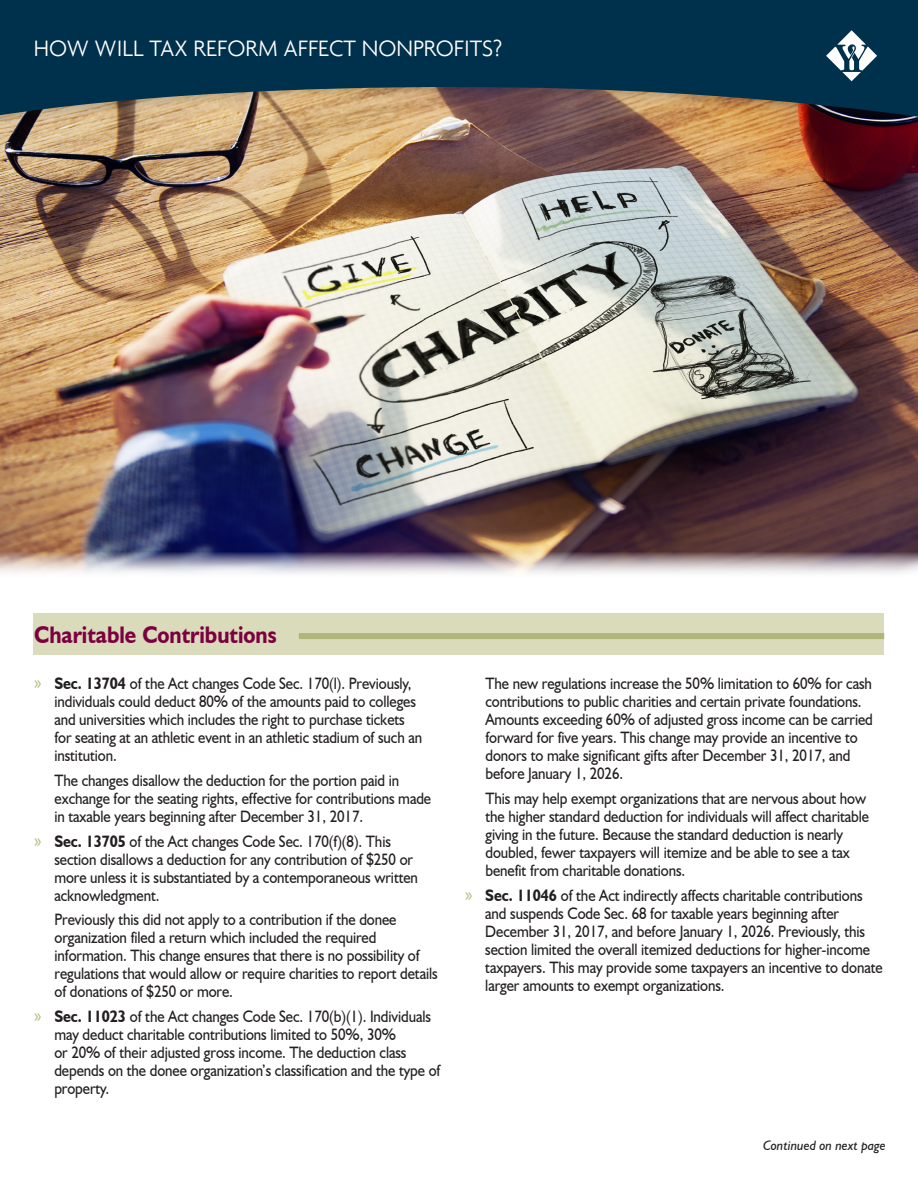
<style>
.page{position:relative;width:918px;height:1188px;background:#fff}
.page>*{position:absolute;margin:0;border:0;box-sizing:border-box;transform-origin:0 0}
.t1{font:300 24px "Agenda";color:#fff}
.t2{font:700 24px "Humanist 521 BT";color:#7c0040;scale:.9 1}
.t3{font:16.5px/18px "Humanist 521 BT";letter-spacing:-.005em;color:#231f20;scale:.9 1}
.t4{font:italic 13.5px "Humanist 521 BT";color:#231f20}
.s1{font-family:"Myriad Pro";font-size:19.5px;color:#b1b579}
.s2{font-weight:700}
</style>
<div class="page">
<img style="left:0;top:136px;width:918px;height:438px">
<div style="left:0;top:0;width:918px;height:136px;background:#231f20;opacity:.35"></div>
<svg style="left:0;top:0;width:918px;height:124px;fill:#00314c"></svg>
<svg style="left:826px;top:30px;width:51px;height:51px"></svg>
<div style="left:34px;top:613px;width:850px;height:42px;background:#d9dbbb"></div>
<div style="left:299px;top:633px;width:585px;height:6px;background:#b1b579"></div>
<p class="t1" style="left:34px;top:34px;width:470px">HOW WILL TAX REFORM AFFECT NONPROFITS?</p>
<p class="t2" style="left:34px;top:620px;width:271px">Charitable Contributions</p>
<p class="t3" style="left:54px;top:674px;width:410px;text-indent:-20px"><span class="s1">»</span> <span class="s2">Sec. 13704</span> of the Act changes Code Sec. 170(l). Previously, individuals could deduct 80% of the amounts paid to colleges and universities which includes the right to purchase tickets for seating at an athletic event in an athletic stadium of such an institution.</p>
<p class="t3" style="left:55px;top:771px;width:420px">The changes disallow the deduction for the portion paid in exchange for the seating rights, effective for contributions made in taxable years beginning after December 31, 2017.</p>
<p class="t3" style="left:54px;top:832px;width:406px;text-indent:-20px"><span class="s1">»</span> <span class="s2">Sec. 13705</span> of the Act changes Code Sec. 170(f)(8). This section disallows a deduction for any contribution of $250 or more unless it is substantiated by a contemporaneous written acknowledgment.</p>
<p class="t3" style="left:55px;top:910px;width:427px">Previously this did not apply to a contribution if the donee organization filed a return which included the required information. This change ensures that there is no possibility of regulations that would allow or require charities to report details of donations of $250 or more.</p>
<p class="t3" style="left:54px;top:1007px;width:431px;text-indent:-20px"><span class="s1">»</span> <span class="s2">Sec. 11023</span> of the Act changes Code Sec. 170(b)(1). Individuals may deduct charitable contributions limited to 50%, 30%<br>or 20% of their adjusted gross income. The deduction class depends on the donee organization’s classification and the type of property.</p>
<p class="t3" style="left:485px;top:674px;width:432px">The new regulations increase the 50% limitation to 60% for cash contributions to public charities and certain private foundations.<br>Amounts exceeding 60% of adjusted gross income can be carried forward for five years. This change may provide an incentive to donors to make significant gifts after December 31, 2017, and before January 1, 2026.</p>
<p class="t3" style="left:485px;top:789px;width:428px">This may help exempt organizations that are nervous about how the higher standard deduction for individuals will affect charitable giving in the future. Because the standard deduction is nearly doubled, fewer taxpayers will itemize and be able to see a tax benefit from charitable donations.</p>
<p class="t3" style="left:485px;top:886px;width:443px;text-indent:-20px"><span class="s1">»</span> <span class="s2">Sec. 11046</span> of the Act indirectly affects charitable contributions and suspends Code Sec. 68 for taxable years beginning after December 31, 2017, and before January 1, 2026. Previously, this section limited the overall itemized deductions for higher-income taxpayers. This may provide some taxpayers an incentive to donate larger amounts to exempt organizations.</p>
<p class="t4" style="left:763px;top:1137px;width:124px">Continued on next page</p>
</div>
